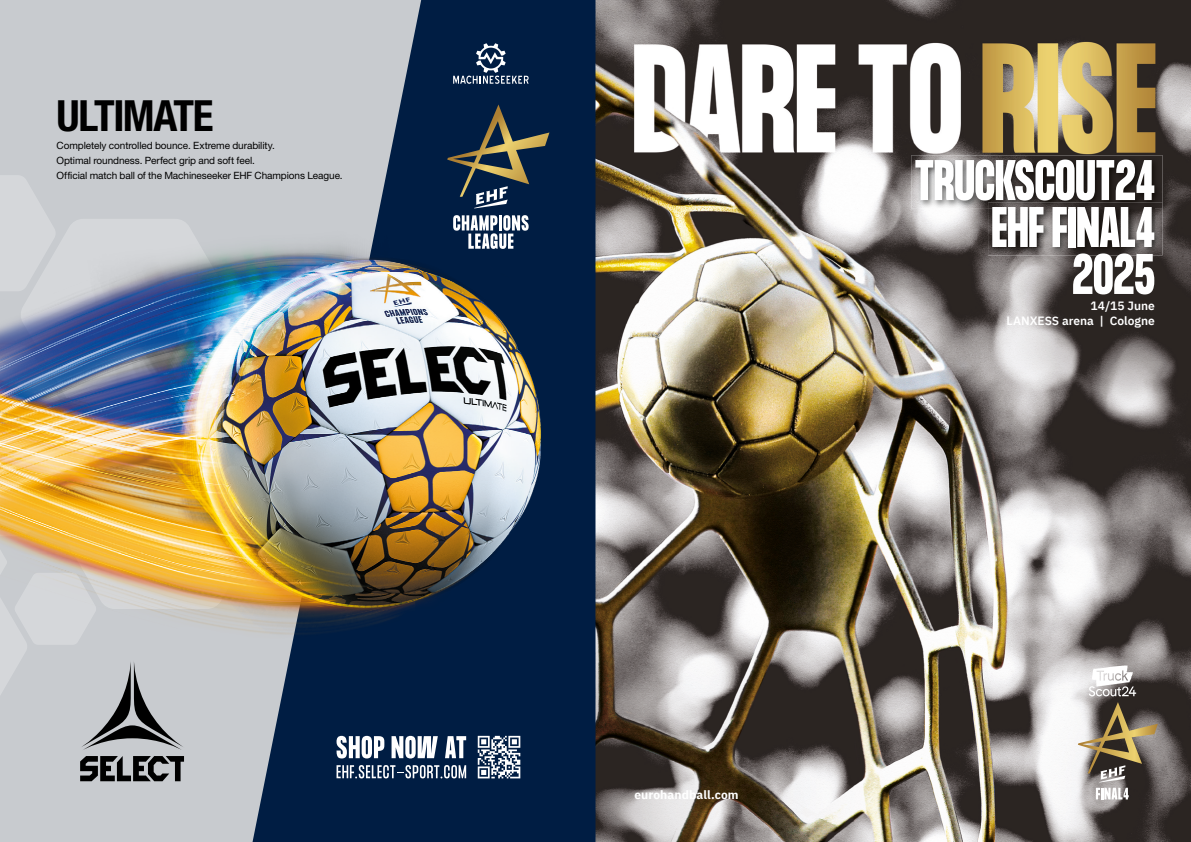
<style>
.page{position:relative;width:1191px;height:842px;background:#fff}
.page>*{position:absolute;margin:0;border:0;box-sizing:border-box;transform-origin:0 0}
.t1{font:700 50px/93.9px "Formula Condensed";letter-spacing:.01em;color:#fff;text-align:right}
.t2{font:700 condensed 43px "Helvetica Neue LT Std";letter-spacing:-.035em;color:#000}
.t3{font:600 12px/14.4px "IBM Plex Sans";color:#fff;text-align:right}
.t4{font:700 12px "IBM Plex Sans";letter-spacing:.01em;color:#fff}
.t5{font:10px/14.8px "Helvetica Neue LT Pro";letter-spacing:-.01em;color:#000}
</style>
<div class="page">
<div style="left:0;top:0;width:595px;height:842px;background:#001d43"></div>
<svg style="left:0;top:0;width:421px;height:842px;fill:#c8cbcf"></svg>
<svg style="left:0;top:175px;width:56px;height:13px"></svg>
<img style="left:0;top:188px;width:541px;height:500px">
<svg style="left:336px;top:736px;width:48px;height:22px"></svg>
<svg style="left:391px;top:736px;width:47px;height:22px"></svg>
<svg style="left:445px;top:736px;width:21px;height:22px"></svg>
<svg style="left:336px;top:765px;width:130px;height:13px"></svg>
<svg style="left:478px;top:736px;width:42px;height:42px"></svg>
<img style="left:0;top:344px;width:184px;height:406px">
<svg style="left:80px;top:756px;width:104px;height:25px;background:#545557"></svg>
<svg style="left:453px;top:215px;width:75px;height:34px"></svg>
<svg style="left:447px;top:104px;width:102px;height:104px"></svg>
<svg style="left:453px;top:43px;width:75px;height:41px"></svg>
<svg style="left:0;top:0;width:4px;height:5px"></svg>
<svg style="left:0;top:837px;width:4px;height:5px"></svg>
<img style="left:595px;top:0;width:596px;height:842px">
<img style="left:988px;top:209px;width:174px;height:46px">
<img style="left:992px;top:209px;width:162px;height:38px">
<img style="left:911px;top:155px;width:251px;height:54px">
<img style="left:992px;top:207px;width:162px;height:2px">
<svg style="left:1088px;top:665px;width:48px;height:31px"></svg>
<svg style="left:1077px;top:702px;width:80px;height:80px;background:#837866"></svg>
<svg style="left:1095px;top:788px;width:33px;height:11px"></svg>
<h2 class="t2" style="left:57px;top:90px;width:159px">ULTIMATE</h2>
<p class="t5" style="left:57px;top:138px;width:220px">Completely controlled bounce. Extreme durability.<br>Optimal roundness. Perfect grip and soft feel.</p>
<p class="t5" style="left:57px;top:168px;width:288px">Official match ball of the Machineseeker EHF Champions League.</p>
<h1 class="t1" style="left:915px;top:136px;width:241px">TRUCKSCOUT24<br>2025</h1>
<p class="t3" style="left:1006px;top:298px;width:150px">14/15 June<br>LANXESS arena | Cologne</p>
<h1 class="t1" style="left:991px;top:183px;width:164px">EHF FINAL4</h1>
<p class="t4" style="left:634px;top:785px;width:106px">eurohandball.com</p>
</div>
